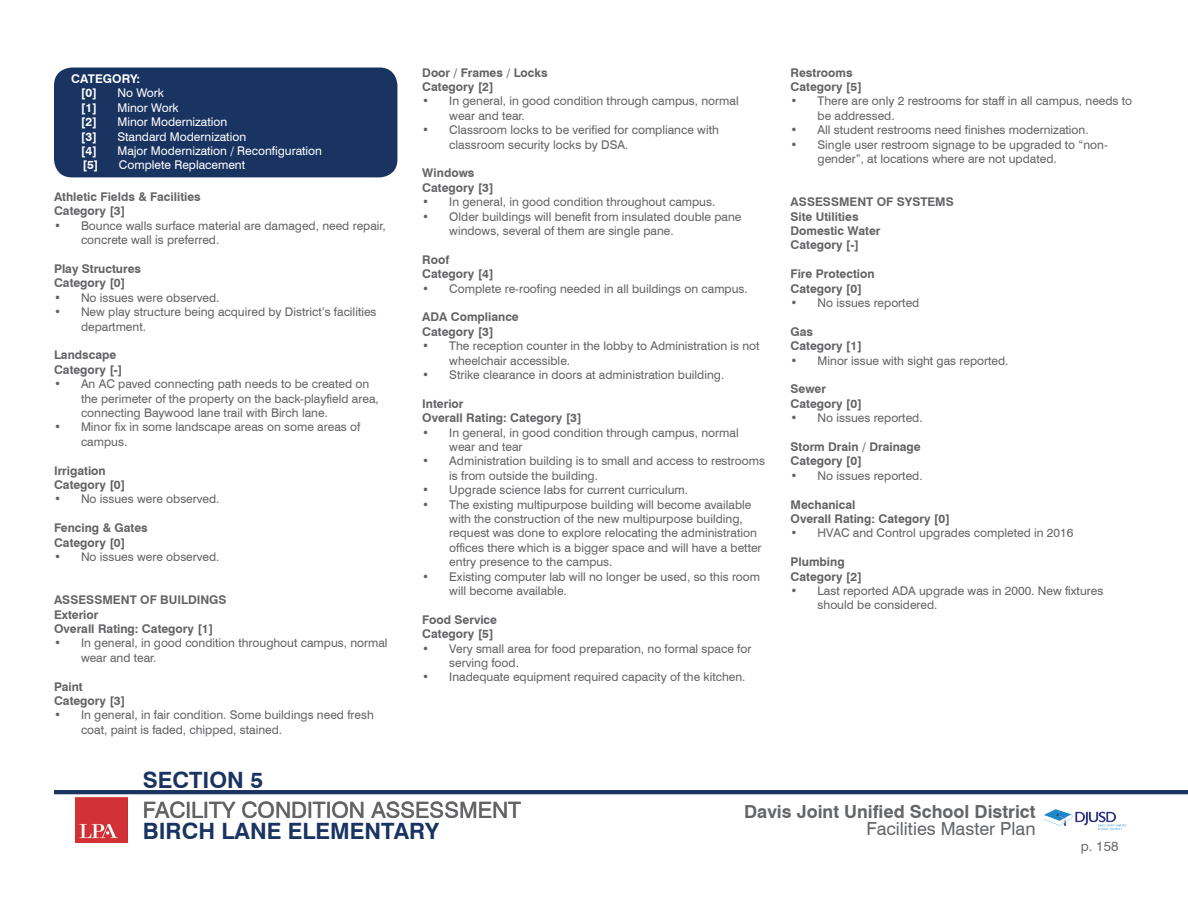
<style>
.page{position:relative;width:1188px;height:918px;background:#fff}
.page>*{position:absolute;margin:0;border:0;box-sizing:border-box;transform-origin:0 0}
.t1{font:700 22.5px "Swiss 721 BT";color:#1a3462}
.t2{font:22.5px "Swiss 721 BT";color:#636366}
.t3{font:700 18px "Swiss 721 BT";color:#636568}
.t4{font:18px "Swiss 721 BT";color:#636568}
.t5{font:13.5px "Swiss 721 BT";color:#6c6d70}
.t6{font:12px/14.4px "Swiss 721 BT";color:#636366}
.t7{font:700 12px/14.4px "Swiss 721 BT";color:#636366}
.t8{font:12px "Swiss 721 BT";color:#fff}
.t9{font:700 12px/14.4px "Swiss 721 BT";color:#fff}
</style>
<div class="page">
<img style="left:1044px;top:809px;width:83px;height:21px">
<hr style="left:54px;top:790px;width:1134px;height:4px;background:#1a3462">
<img style="left:75px;top:798px;width:52px;height:44px">
<div style="left:54px;top:68px;width:343px;height:109px;background:#1a3462;border-radius:18px"></div>
<p class="t9" style="left:81px;top:71px;width:61px;text-indent:-10px">CATEGORY: [0]</p>
<p class="t8" style="left:117px;top:86px;width:48px">No Work</p>
<p class="t9" style="left:81px;top:100px;width:17px">[1]</p>
<p class="t8" style="left:117px;top:100px;width:63px">Minor Work</p>
<p class="t9" style="left:81px;top:115px;width:17px">[2]</p>
<p class="t8" style="left:117px;top:115px;width:111px">Minor Modernization</p>
<p class="t9" style="left:81px;top:129px;width:17px">[3]</p>
<p class="t8" style="left:117px;top:129px;width:130px">Standard Modernization</p>
<p class="t9" style="left:81px;top:143px;width:17px">[4]</p>
<p class="t8" style="left:117px;top:143px;width:206px">Major Modernization / Reconfiguration</p>
<p class="t9" style="left:82px;top:158px;width:17px">[5]</p>
<p class="t8" style="left:119px;top:158px;width:128px">Complete Replacement</p>
<p class="t7" style="left:54px;top:189px;width:148px">Athletic Fields &amp; Facilities<br>Category [3]</p>
<p class="t6" style="left:81px;top:218px;width:306px;text-indent:-27px">• Bounce walls surface material are damaged, need repair, concrete wall is preferred.</p>
<p class="t7" style="left:54px;top:261px;width:89px">Play Structures<br>Category [0]</p>
<p class="t6" style="left:54px;top:290px;width:167px">• No issues were observed.</p>
<p class="t6" style="left:81px;top:305px;width:297px;text-indent:-27px">• New play structure being acquired by District’s facilities department.</p>
<p class="t7" style="left:54px;top:348px;width:70px">Landscape<br>Category [-]</p>
<p class="t6" style="left:81px;top:377px;width:299px;text-indent:-27px">• An AC paved connecting path needs to be created on the perimeter of the property on the back-playfield area, connecting Baywood lane trail with Birch lane.</p>
<p class="t6" style="left:81px;top:420px;width:281px;text-indent:-27px">• Minor fix in some landscape areas on some areas of campus.</p>
<p class="t7" style="left:54px;top:463px;width:73px">Irrigation<br>Category [0]</p>
<p class="t6" style="left:54px;top:492px;width:167px">• No issues were observed.</p>
<p class="t7" style="left:54px;top:521px;width:95px">Fencing &amp; Gates<br>Category [0]</p>
<p class="t6" style="left:54px;top:549px;width:167px">• No issues were observed.</p>
<p class="t7" style="left:54px;top:593px;width:174px">ASSESSMENT OF BUILDINGS<br>Exterior<br>Overall Rating: Category [1]</p>
<p class="t6" style="left:81px;top:636px;width:308px;text-indent:-27px">• In general, in good condition throughout campus, normal wear and tear.</p>
<p class="t7" style="left:54px;top:679px;width:73px">Paint<br>Category [3]</p>
<p class="t6" style="left:81px;top:708px;width:294px;text-indent:-27px">• In general, in fair condition. Some buildings need fresh coat, paint is faded, chipped, stained.</p>
<p class="t7" style="left:422px;top:65px;width:127px">Door / Frames / Locks<br>Category [2]</p>
<p class="t6" style="left:449px;top:94px;width:291px;text-indent:-27px">• In general, in good condition through campus, normal wear and tear.</p>
<p class="t6" style="left:449px;top:123px;width:271px;text-indent:-27px">• Classroom locks to be verified for compliance with classroom security locks by DSA.</p>
<p class="t7" style="left:422px;top:166px;width:73px">Windows<br>Category [3]</p>
<p class="t6" style="left:422px;top:195px;width:295px">• In general, in good condition throughout campus.</p>
<p class="t6" style="left:449px;top:209px;width:294px;text-indent:-27px">• Older buildings will benefit from insulated double pane windows, several of them are single pane.</p>
<p class="t7" style="left:422px;top:252px;width:73px">Roof<br>Category [4]</p>
<p class="t6" style="left:422px;top:281px;width:327px">• Complete re-roofing needed in all buildings on campus.</p>
<p class="t7" style="left:422px;top:310px;width:98px">ADA Compliance<br>Category [3]</p>
<p class="t6" style="left:449px;top:339px;width:312px;text-indent:-27px">• The reception counter in the lobby to Administration is not wheelchair accessible.</p>
<p class="t6" style="left:422px;top:367px;width:304px">• Strike clearance in doors at administration building.</p>
<p class="t7" style="left:422px;top:396px;width:161px">Interior<br>Overall Rating: Category [3]</p>
<p class="t6" style="left:449px;top:425px;width:291px;text-indent:-27px">• In general, in good condition through campus, normal wear and tear</p>
<p class="t6" style="left:449px;top:454px;width:317px;text-indent:-27px">• Administration building is to small and access to restrooms is from outside the building.</p>
<p class="t6" style="left:422px;top:483px;width:267px">• Upgrade science labs for current curriculum.</p>
<p class="t6" style="left:449px;top:497px;width:314px;text-indent:-27px">• The existing multipurpose building will become available with the construction of the new multipurpose building, request was done to explore relocating the administration offices there which is a bigger space and will have a better entry presence to the campus.</p>
<p class="t6" style="left:449px;top:569px;width:312px;text-indent:-27px">• Existing computer lab will no longer be used, so this room will become available.</p>
<p class="t7" style="left:422px;top:612px;width:76px">Food Service<br>Category [5]</p>
<p class="t6" style="left:449px;top:641px;width:304px;text-indent:-27px">• Very small area for food preparation, no formal space for serving food.</p>
<p class="t6" style="left:422px;top:670px;width:325px">• Inadequate equipment required capacity of the kitchen.</p>
<p class="t7" style="left:791px;top:65px;width:73px">Restrooms<br>Category [5]</p>
<p class="t6" style="left:818px;top:94px;width:316px;text-indent:-27px">• There are only 2 restrooms for staff in all campus, needs to be addressed.</p>
<p class="t6" style="left:791px;top:123px;width:300px">• All student restrooms need finishes modernization.</p>
<p class="t6" style="left:818px;top:137px;width:292px;text-indent:-27px">• Single user restroom signage to be upgraded to “non&shy;gender”, at locations where are not updated.</p>
<p class="t7" style="left:791px;top:195px;width:165px">ASSESSMENT OF SYSTEMS<br>Site Utilities<br>Domestic Water<br>Category [-]</p>
<p class="t7" style="left:791px;top:267px;width:86px">Fire Protection<br>Category [0]</p>
<p class="t6" style="left:791px;top:295px;width:130px">• No issues reported</p>
<p class="t7" style="left:791px;top:324px;width:73px">Gas<br>Category [1]</p>
<p class="t6" style="left:791px;top:353px;width:219px">• Minor issue with sight gas reported.</p>
<p class="t7" style="left:791px;top:382px;width:73px">Sewer<br>Category [0]</p>
<p class="t6" style="left:791px;top:411px;width:134px">• No issues reported.</p>
<p class="t7" style="left:791px;top:439px;width:132px">Storm Drain / Drainage<br>Category [0]</p>
<p class="t6" style="left:791px;top:468px;width:134px">• No issues reported.</p>
<p class="t7" style="left:791px;top:497px;width:161px">Mechanical<br>Overall Rating: Category [0]</p>
<p class="t6" style="left:791px;top:526px;width:284px">• HVAC and Control upgrades completed in 2016</p>
<p class="t7" style="left:791px;top:555px;width:73px">Plumbing<br>Category [2]</p>
<p class="t6" style="left:818px;top:583px;width:287px;text-indent:-27px">• Last reported ADA upgrade was in 2000. New fixtures should be considered.</p>
<h1 class="t1" style="left:143px;top:767px;width:122px">SECTION 5</h1>
<h1 class="t2" style="left:143px;top:797px;width:380px">FACILITY CONDITION ASSESSMENT</h1>
<h1 class="t1" style="left:143px;top:817px;width:298px">BIRCH LANE ELEMENTARY</h1>
<h2 class="t3" style="left:744px;top:801px;width:293px">Davis Joint Unified School District</h2>
<h2 class="t4" style="left:867px;top:818px;width:171px">Facilities Master Plan</h2>
<p class="t5" style="left:1081px;top:837px;width:39px">p. 158</p>
</div>
